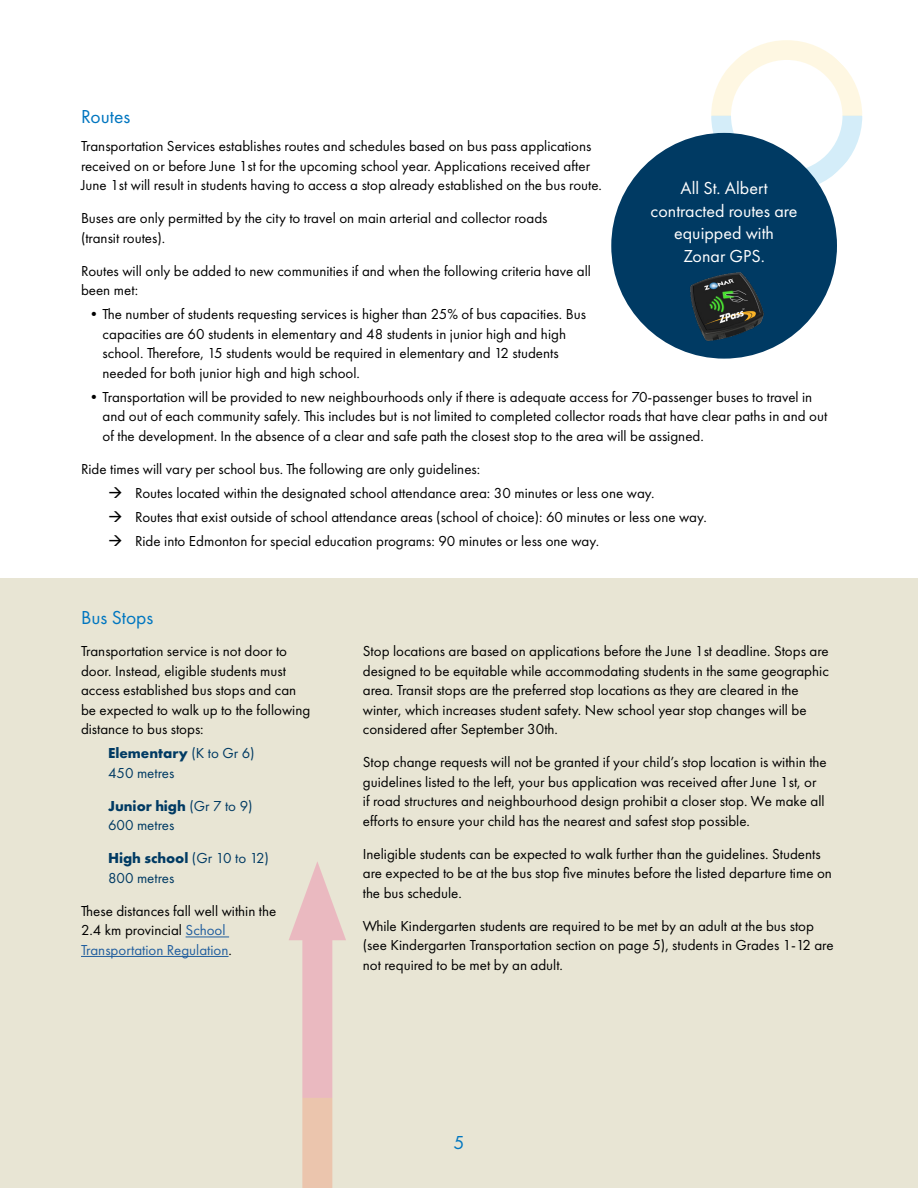
<style>
.page{position:relative;width:918px;height:1188px;background:#fff}
.page>*{position:absolute;margin:0;border:0;box-sizing:border-box;transform-origin:0 0}
.t1{font:19.5px "Futura PT";color:#0076c0}
.t2{font:18px/22.5px "Futura PT";color:#fff;text-align:center}
.t3{font:15px/19.5px "Futura PT";color:#000}
.t4{font:15px/19.5px "Futura PT";color:#003a63}
.s1{font-weight:700}
.s2{color:#215e9e}
</style>
<div class="page">
<svg style="left:711px;top:40px;width:152px;height:151px"></svg>
<div style="left:0;top:579px;width:918px;height:609px;background:#e8e5d4"></div>
<div style="left:611px;top:133px;width:226px;height:226px;background:#003a63;border-radius:50%"></div>
<img style="left:690px;top:272px;width:89px;height:73px">
<hr style="left:186px;top:937px;width:43px;height:1px;background:#215e9e">
<hr style="left:81px;top:956px;width:148px;height:1px;background:#215e9e">
<div style="left:302px;top:1098px;width:30px;height:90px;background:#ebc5ad"></div>
<div style="left:302px;top:911px;width:30px;height:187px;background:#eab9c0"></div>
<svg style="left:289px;top:862px;width:57px;height:78px"></svg>
<h1 class="t1" style="left:81px;top:105px;width:51px">Routes</h1>
<p class="t3" style="left:81px;top:137px;width:523px">Transportation Services establishes routes and schedules based on bus pass applications received on or before June 1st for the upcoming school year. Applications received after<br>June 1st will result in students having to access a stop already established on the bus route.</p>
<p class="t3" style="left:81px;top:209px;width:468px">Buses are only permitted by the city to travel on main arterial and collector roads (transit routes).</p>
<p class="t3" style="left:81px;top:261px;width:512px">Routes will only be added to new communities if and when the following criteria have all been met:</p>
<p class="t3" style="left:103px;top:305px;width:485px;text-indent:-16px">•The number of students requesting services is higher than 25% of bus capacities. Bus capacities are 60 students in elementary and 48 students in junior high and high school. Therefore, 15 students would be required in elementary and 12 students needed for both junior high and high school.</p>
<p class="t3" style="left:103px;top:387px;width:726px;text-indent:-16px">•Transportation will be provided to new neighbourhoods only if there is adequate access for 70-passenger buses to travel in and out of each community safely. This includes but is not limited to completed collector roads that have clear paths in and out of the development. In the absence of a clear and safe path the closest stop to the area will be assigned.</p>
<p class="t3" style="left:135px;top:457px;width:573px;line-height:24px;text-indent:-54px">Ride times will vary per school bus. The following are only guidelines:<br>Routes located within the designated school attendance area: 30 minutes or less one way.<br>Routes that exist outside of school attendance areas (school of choice): 60 minutes or less one way.<br>Ride into Edmonton for special education programs: 90 minutes or less one way.</p>
<p class="t2" style="left:651px;top:177px;width:148px">All St. Albert contracted routes are equipped with<br>Zonar GPS.</p>
<h1 class="t1" style="left:81px;top:606px;width:74px">Bus Stops</h1>
<p class="t3" style="left:81px;top:642px;width:231px">Transportation service is not door to door. Instead, eligible students must access established bus stops and can be expected to walk up to the following distance to bus stops:</p>
<p class="t4" style="left:108px;top:744px;width:148px"><span class="s1">Elementary</span> (K to Gr 6)<br>450 metres</p>
<p class="t4" style="left:108px;top:796px;width:146px"><span class="s1">Junior high</span> (Gr 7 to 9)<br>600 metres</p>
<p class="t4" style="left:108px;top:849px;width:163px"><span class="s1">High school</span> (Gr 10 to 12)<br>800 metres</p>
<p class="t3" style="left:81px;top:901px;width:197px">These distances fall well within the<br>2.4 km provincial <span class="s2">School<br>Transportation Regulation</span>.</p>
<p class="t3" style="left:363px;top:642px;width:468px">Stop locations are based on applications before the June 1st deadline. Stops are designed to be equitable while accommodating students in the same geographic area. Transit stops are the preferred stop locations as they are cleared in the winter, which increases student safety. New school year stop changes will be considered after September 30th.</p>
<p class="t3" style="left:363px;top:753px;width:465px">Stop change requests will not be granted if your child’s stop location is within the guidelines listed to the left, your bus application was received after June 1st, or if road structures and neighbourhood design prohibit a closer stop. We make all efforts to ensure your child has the nearest and safest stop possible.</p>
<p class="t3" style="left:363px;top:844px;width:471px">Ineligible students can be expected to walk further than the guidelines. Students are expected to be at the bus stop five minutes before the listed departure time on the bus schedule.</p>
<p class="t3" style="left:363px;top:916px;width:472px">While Kindergarten students are required to be met by an adult at the bus stop (see Kindergarten Transportation section on page 5), students in Grades 1-12 are not required to be met by an adult.</p>
<h1 class="t1" style="left:453px;top:1131px;width:13px">5</h1>
</div>
